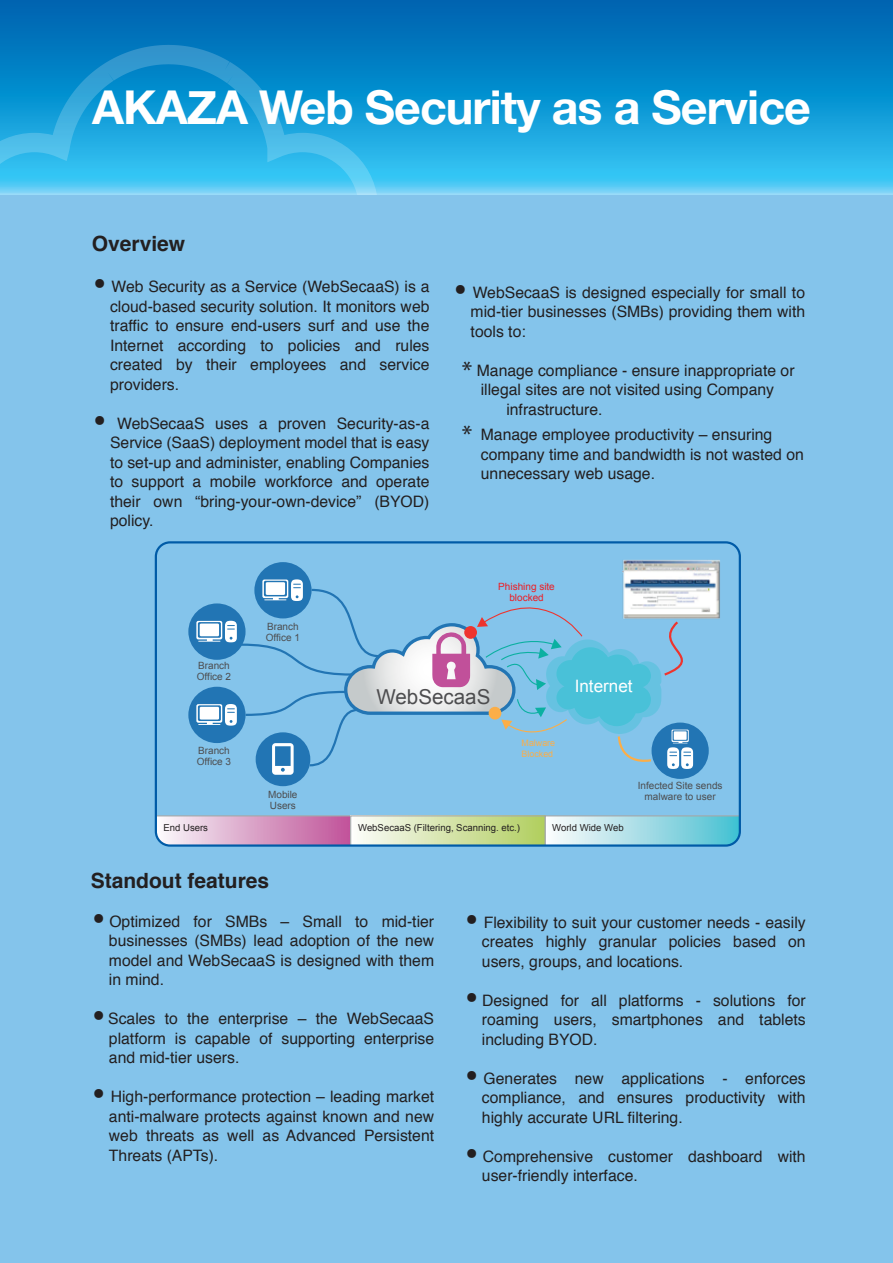
<style>
.page{position:relative;width:893px;height:1263px;background:#84c4eb}
.page>*{position:absolute;margin:0;border:0;box-sizing:border-box;transform-origin:0 0}
.t1{font:700 46.65px "Helvetica Neue";letter-spacing:-.02em;color:#fff}
.t2{font:700 21px "Helvetica";color:#231f20}
.t3{font:20.55px "Arial";color:#4d4d4f}
.t4{font:17.1px "Arial";color:#fff}
.t5{font:15.75px/19.5px "Helvetica";color:#231f20;text-align:justify}
.t6{font:10.05px/11.1px "Arial";color:#4d4d4f}
.t7{font:10.05px/11.1px "Arial";color:#ed1d24;text-align:center}
.t8{font:9.6px "Arial";color:#231f20}
.t9{font:8.85px/11.1px "Arial";color:#fbae48}
.s1{font-size:40.5px}
.s2{font-family:"Myriad Pro";font-size:25.5px}
</style>
<div class="page">
<svg style="left:0;top:0;width:893px;height:195px;background:#128fce"></svg>
<svg style="left:0;top:45px;width:378px;height:150px;background:#23a4dc"></svg>
<div style="left:256px;top:732px;width:54px;height:54px;background:#2275b4;border-radius:50%"></div>
<div style="left:254px;top:562px;width:58px;height:56px;background:#2275b4;border-radius:50%"></div>
<div style="left:188px;top:603px;width:58px;height:57px;background:#2275b4;border-radius:50%"></div>
<div style="left:188px;top:687px;width:58px;height:56px;background:#2275b4;border-radius:50%"></div>
<div style="left:652px;top:722px;width:57px;height:57px;background:#2275b4;border-radius:50%"></div>
<svg style="left:158px;top:815px;width:580px;height:29px;background:#c5cbc7"></svg>
<div style="left:155px;top:541px;width:586px;height:306px;border:2px solid #005ba7;border-radius:14px"></div>
<img style="left:622px;top:560px;width:98px;height:59px">
<svg style="left:196px;top:579px;width:513px;height:196px"></svg>
<h1 class="t1" style="left:92px;top:65px;width:720px">AKAZA Web Security as a Service</h1>
<h2 class="t2" style="left:92px;top:227px;width:95px">Overview</h2>
<p class="t5" style="left:110px;top:278px;width:321px;text-indent:-17px"><span class="s1">•</span> Web Security as a Service (WebSecaaS) is a cloud-based security solution. It monitors web traffic to ensure end-users surf and use the Internet according to policies and rules created by their employees and service providers.</p>
<p class="t5" style="left:110px;top:414px;width:321px;text-indent:-17px"><span class="s1">•</span> WebSecaaS uses a proven Security-as-a Service (SaaS) deployment model that is easy to set-up and administer, enabling Companies to support a mobile workforce and operate their own “bring-your-own-device” (BYOD) policy.</p>
<p class="t6" style="left:266px;top:621px;width:36px">Branch<br>Office 1</p>
<p class="t5" style="left:471px;top:283px;width:336px;text-indent:-17px"><span class="s1">•</span> WebSecaaS is designed especially for small to mid-tier businesses (SMBs) providing them with tools to:</p>
<p class="t5" style="left:462px;top:361px;width:334px"><span class="s2">*</span> Manage compliance - ensure inappropriate or</p>
<p class="t5" style="left:481px;top:380px;width:295px">illegal sites are not visited using Company</p>
<p class="t5" style="left:506px;top:400px;width:98px">infrastructure.</p>
<p class="t5" style="left:481px;top:425px;width:325px;text-align:left;text-indent:-19px"><span class="s2">*</span> Manage employee productivity – ensuring company time and bandwidth is not wasted on unnecessary web usage.</p>
<p class="t7" style="left:498px;top:581px;width:58px">Phishing site blocked</p>
<p class="t6" style="left:197px;top:660px;width:36px">Branch<br>Office 2</p>
<p class="t6" style="left:197px;top:745px;width:36px">Branch<br>Office 3</p>
<p class="t6" style="left:268px;top:789px;width:31px">Mobile<br>Users</p>
<h3 class="t3" style="left:376px;top:683px;width:115px">WebSecaaS</h3>
<p class="t9" style="left:522px;top:737px;width:35px">Malware<br>Blocked</p>
<p class="t4" style="left:575px;top:675px;width:59px">Internet</p>
<p class="t6" style="left:638px;top:780px;width:86px;text-align:center">Infected Site sends malware to user</p>
<p class="t8" style="left:163px;top:821px;width:46px">End Users</p>
<p class="t8" style="left:358px;top:821px;width:163px">WebSecaaS (Filtering, Scanning. etc.)</p>
<p class="t8" style="left:552px;top:821px;width:73px">World Wide Web</p>
<h2 class="t2" style="left:91px;top:863px;width:180px">Standout features</h2>
<p class="t5" style="left:109px;top:912px;width:327px;text-indent:-17px"><span class="s1">•</span> Optimized for SMBs – Small to mid-tier businesses (SMBs) lead adoption of the new model and WebSecaaS is designed with them in mind.</p>
<p class="t5" style="left:109px;top:1009px;width:327px;text-indent:-17px"><span class="s1">•</span> Scales to the enterprise – the WebSecaaS platform is capable of supporting enterprise and mid-tier users.</p>
<p class="t5" style="left:109px;top:1087px;width:327px;text-indent:-17px"><span class="s1">•</span> High-performance protection – leading market anti-malware protects against known and new web threats as well as Advanced Persistent Threats (APTs).</p>
<p class="t5" style="left:482px;top:913px;width:325px;text-indent:-17px"><span class="s1">•</span> Flexibility to suit your customer needs - easily creates highly granular policies based on users, groups, and locations.</p>
<p class="t5" style="left:482px;top:991px;width:325px;text-indent:-17px"><span class="s1">•</span> Designed for all platforms - solutions for roaming users, smartphones and tablets including BYOD.</p>
<p class="t5" style="left:482px;top:1069px;width:325px;text-indent:-17px"><span class="s1">•</span> Generates new applications - enforces compliance, and ensures productivity with highly accurate URL filtering.</p>
<p class="t5" style="left:482px;top:1147px;width:325px;text-indent:-17px"><span class="s1">•</span> Comprehensive customer dashboard with user-friendly interface.</p>
</div>
